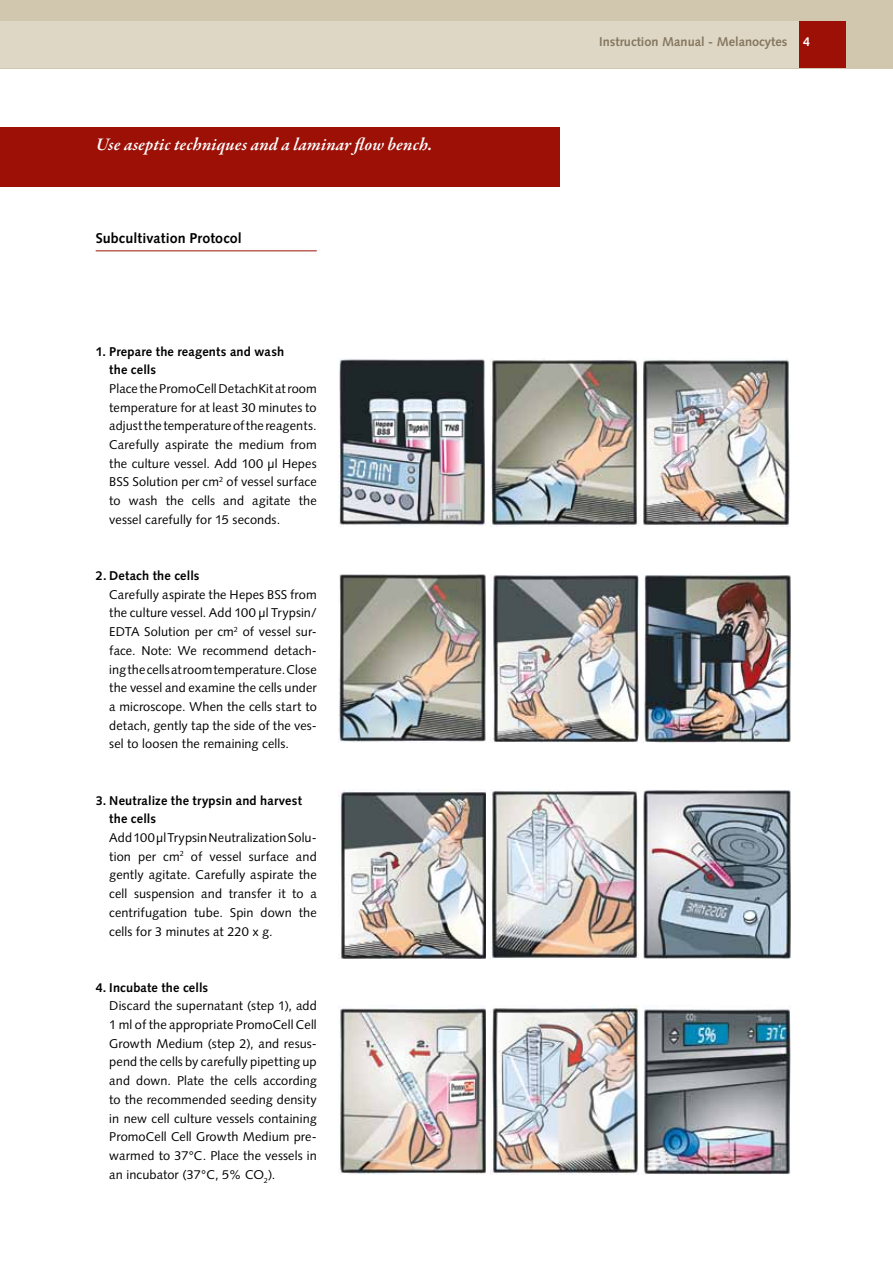
<style>
.page{position:relative;width:893px;height:1263px;background:#fff}
.page>*{position:absolute;margin:0;border:0;box-sizing:border-box;transform-origin:0 0}
.t1{font:italic 600 18px "Garamond Premr Pro";letter-spacing:.005em;color:#fff}
.t2{font:700 14.25px "Syntax LT Std";letter-spacing:.005em;color:#000}
.t3{font:12.75px/18.8px "Syntax LT Std";letter-spacing:.01em;color:#000;text-align:justify}
.t4{font:700 12.75px/18.8px "Syntax LT Std";letter-spacing:.015em;color:#000}
.t5{font:700 12.75px "Syntax LT Std";color:#857760}
.s1{color:#fff}
</style>
<div class="page">
<div style="left:0;top:0;width:893px;height:68px;background:#d1c7af"></div>
<div style="left:0;top:21px;width:799px;height:47px;background:#dfd7c5"></div>
<div style="left:799px;top:21px;width:47px;height:47px;background:#9c1006"></div>
<div style="left:0;top:128px;width:559px;height:59px;background:#9c1006"></div>
<hr style="left:96px;top:250px;width:221px;height:1px;background:#9c1006">
<img style="left:338px;top:358px;width:147px;height:168px">
<img style="left:491px;top:358px;width:147px;height:167px">
<img style="left:643px;top:358px;width:147px;height:168px">
<img style="left:338px;top:574px;width:147px;height:168px">
<img style="left:491px;top:575px;width:147px;height:167px">
<img style="left:644px;top:574px;width:147px;height:168px">
<img style="left:338px;top:791px;width:147px;height:167px">
<img style="left:491px;top:790px;width:147px;height:168px">
<img style="left:643px;top:790px;width:148px;height:168px">
<img style="left:340px;top:1008px;width:145px;height:166px">
<img style="left:492px;top:1006px;width:146px;height:168px">
<img style="left:643px;top:1009px;width:148px;height:165px">
<h1 class="t1" style="left:96px;top:133px;width:338px">Use aseptic techniques and a laminar flow bench.</h1>
<p class="t2" style="left:96px;top:230px;width:148px">Subcultivation Protocol</p>
<p class="t4" style="left:109px;top:342px;width:176px;text-indent:-14px">1. Prepare the reagents and wash the cells</p>
<p class="t3" style="left:109px;top:379px;width:209px">Place the PromoCell DetachKit at room temperature for at least 30 minutes to adjust the temperature of the reagents.<br>Carefully aspirate the medium from the culture vessel. Add 100 µl Hepes BSS Solution per cm<sup>2</sup> of vessel surface to wash the cells and agitate the vessel carefully for 15 seconds.</p>
<p class="t4" style="left:96px;top:566px;width:105px">2. Detach the cells</p>
<p class="t3" style="left:109px;top:585px;width:209px">Carefully aspirate the Hepes BSS from the culture vessel. Add 100 µl Trypsin/ EDTA Solution per cm<sup>2</sup> of vessel sur&shy;face. Note: We recommend detach&shy;ing the cells at room temperature. Close the vessel and examine the cells under a microscope. When the cells start to detach, gently tap the side of the ves&shy;sel to loosen the remaining cells.</p>
<p class="t4" style="left:109px;top:791px;width:194px;text-indent:-14px">3. Neutralize the trypsin and harvest the cells</p>
<p class="t3" style="left:109px;top:828px;width:209px">Add 100 µl Trypsin Neutralization Solu&shy;tion per cm<sup>2</sup> of vessel surface and gently agitate. Carefully aspirate the cell suspension and transfer it to a centrifugation tube. Spin down the cells for 3 minutes at 220 x g.</p>
<p class="t4" style="left:96px;top:978px;width:114px">4. Incubate the cells</p>
<p class="t3" style="left:109px;top:997px;width:209px">Discard the supernatant (step 1), add 1 ml of the appropriate PromoCell Cell Growth Medium (step 2), and resus&shy;pend the cells by carefully pipetting up and down. Plate the cells according to the recommended seeding density in new cell culture vessels containing PromoCell Cell Growth Medium pre&shy;warmed to 37°C. Place the vessels in an incubator (37°C, 5% CO<sub>2</sub>).</p>
<p class="t5" style="left:599px;top:34px;width:213px">Instruction Manual - Melanocytes <span class="s1">4</span></p>
</div>
